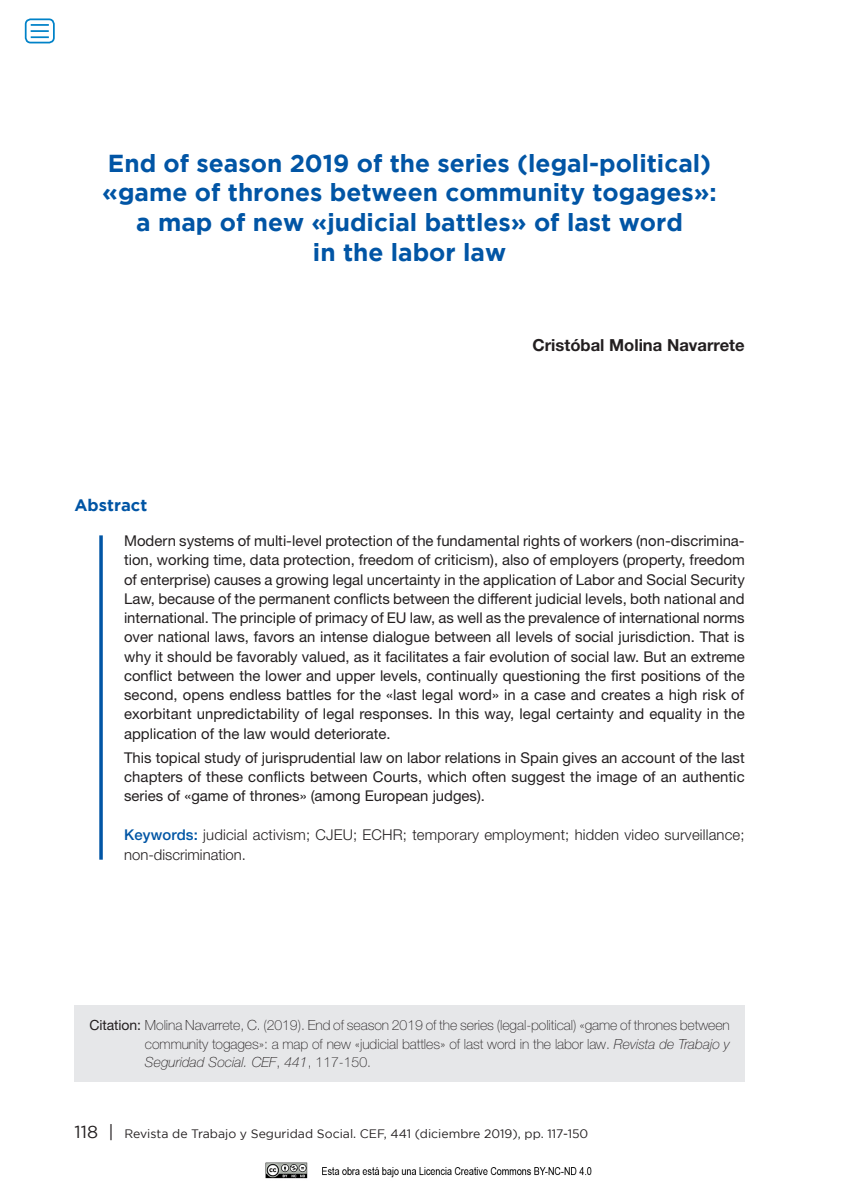
<style>
.page{position:relative;width:844px;height:1191px;background:#fff}
.page>*{position:absolute;margin:0;border:0;box-sizing:border-box;transform-origin:0 0}
.Título_NUEVO_FORMATO{font:700 24.5px/29.8px "Gotham";color:#0155a5;text-align:center}
.Autor_Helv{font:700 16.62px "Helvetica Neue LT Std";color:#231f20}
.Extracto_helv{font:700 16.62px "Gotham";color:#0155a5}
.Texto_EXTRACTO{font:14.88px/19.2px "Helvetica Neue LT Std";color:#231f20;text-align:justify}
.t1{font:300 14.88px/19.2px "Helvetica Neue LT Std";letter-spacing:.01em;color:#231f20}
.Cómo_citar{font:100 14px/18.4px "Helvetica Neue LT Std";letter-spacing:-.005em;color:#231f20;text-align:justify}
.t2{font:12.25px "Gotham";color:#231f20}
.s1{font-weight:500;color:#0155a5}
.s2{font-weight:400}
.s3{font-style:italic}
.s4{font-size:17.5px}
</style>
<div class="page">
<img style="left:265px;top:1162px;width:327px;height:17px">
<svg style="left:99px;top:535px;width:4px;height:324px"></svg>
<div style="left:74px;top:1005px;width:670px;height:76px;background:#e6e7e9"></div>
<div style="left:25px;top:18px;width:30px;height:25px;border:2px solid #0082c8;border-radius:5px"></div>
<svg style="left:31px;top:24px;width:18px;height:14px"></svg>
<p class="Título_NUEVO_FORMATO" style="left:102px;top:147px;width:616px">End of season 2019 of the series (legal-political) «game of thrones between community togages»: a map of new «judicial battles» of last word<br>in the labor law</p>
<p class="Autor_Helv" style="left:532px;top:335px;width:214px">Cristóbal Molina Navarrete</p>
<p class="Extracto_helv" style="left:74px;top:495px;width:74px">Abstract</p>
<p class="Texto_EXTRACTO" style="left:124px;top:531px;width:622px">Modern systems of multi-level protection of the fundamental rights of workers (non-discrimina&shy;tion, working time, data protection, freedom of criticism), also of employers (property, freedom of enterprise) causes a growing legal uncertainty in the application of Labor and Social Security Law, because of the permanent conflicts between the different judicial levels, both national and international. The principle of primacy of EU law, as well as the prevalence of international norms over national laws, favors an intense dialogue between all levels of social jurisdiction. That is why it should be favorably valued, as it facilitates a fair evolution of social law. But an extreme conflict between the lower and upper levels, continually questioning the first positions of the second, opens endless battles for the «last legal word» in a case and creates a high risk of exorbitant unpredictability of legal responses. In this way, legal certainty and equality in the application of the law would deteriorate.</p>
<p class="Texto_EXTRACTO" style="left:124px;top:747px;width:622px">This topical study of jurisprudential law on labor relations in Spain gives an account of the last chapters of these conflicts between Courts, which often suggest the image of an authentic series of «game of thrones» (among European judges).</p>
<p class="t1" style="left:124px;top:825px;width:622px"><span class="s1">Keywords:</span> judicial activism; CJEU; ECHR; temporary employment; hidden video surveillance; non-discrimination.</p>
<p class="Cómo_citar" style="left:145px;top:1016px;width:586px;text-indent:-56px"><span class="s2">Citation:</span> Molina Navarrete, C. (2019). End of season 2019 of the series (legal-political) «game of thrones between community togages»: a map of new «judicial battles» of last word in the labor law. <span class="s3">Revista de Trabajo y Seguridad Social. CEF</span>, <span class="s3">441</span>, 117-150.</p>
<p class="t2" style="left:74px;top:1127px;width:515px"><span class="s4">118 |</span> Revista de Trabajo y Seguridad Social. CEF, 441 (diciembre 2019), pp. 117-150</p>
</div>
